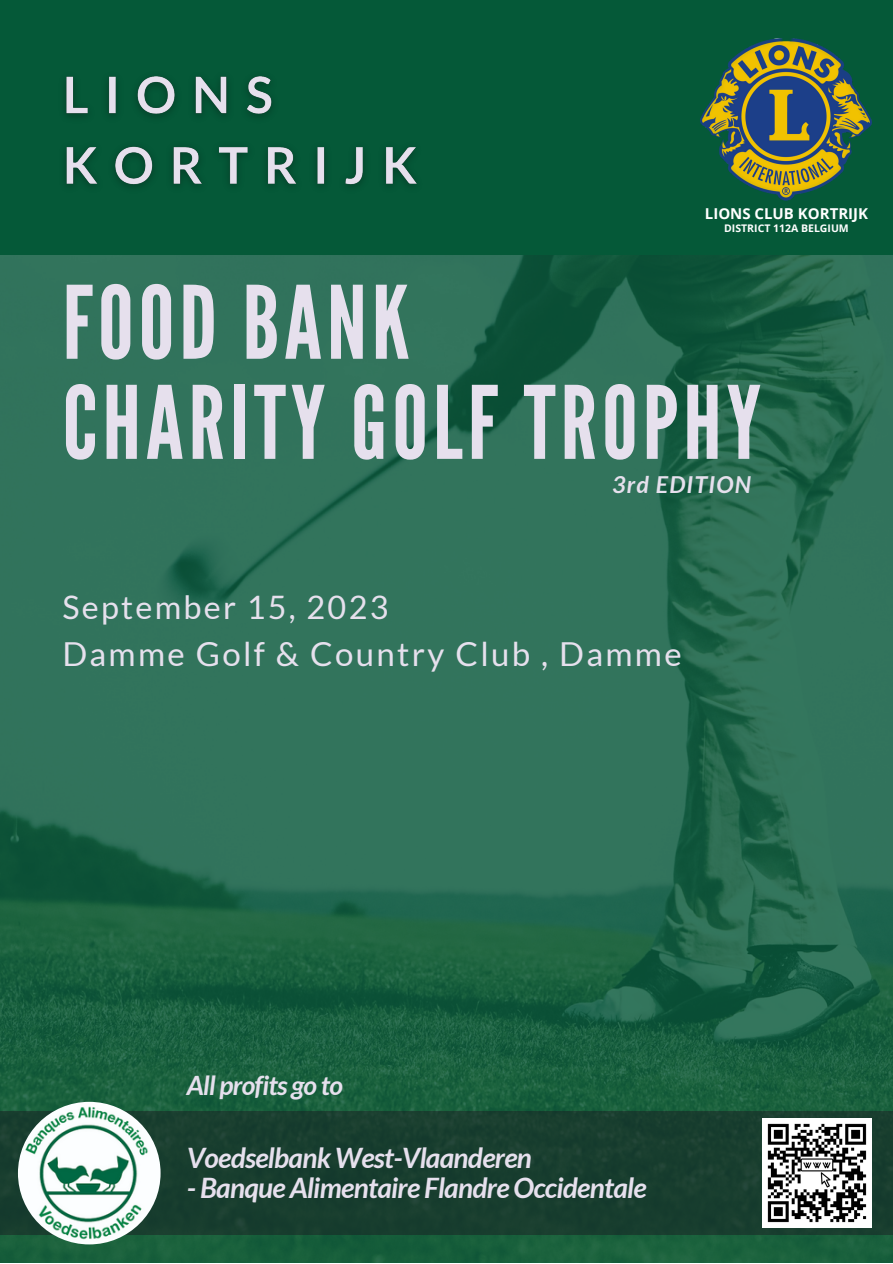
<style>
.page{position:relative;width:893px;height:1264px;background:#fff}
.page>*{position:absolute;margin:0;border:0;box-sizing:border-box;transform-origin:0 0}
.t1{font:100.8px "League Gothic";letter-spacing:.05em;color:#e6e0ed}
.t2{font:33px "Lato";letter-spacing:.07em;color:#e6e0ed}
.t3{font:32.4px "Lato";letter-spacing:.07em;color:#e6e0ed}
.t4{font:italic 700 28.05px "Lato";letter-spacing:-.025em;color:#e6e0ed}
.t5{font:italic 700 26.55px "Lato";letter-spacing:-.025em;color:#e6e0ed}
.t6{font:italic 700 23.4px "Lato";letter-spacing:.05em;color:#e6e0ed}
.t7{font:700 15px "Open Sans";color:#fff}
.t8{font:700 10.5px "Open Sans";color:#fff}
</style>
<div class="page">
<div style="left:0;top:0;width:892px;height:1262px;background:#055938"></div>
<img style="left:0;top:255px;width:892px;height:1007px">
<div style="left:0;top:1110px;width:892px;height:124px;background:#183d2e"></div>
<img style="left:18px;top:1101px;width:142px;height:143px;border-radius:50%">
<img style="left:762px;top:1118px;width:109px;height:109px">
<img style="left:700px;top:38px;width:171px;height:163px">
<img style="left:65px;top:76px;width:352px;height:111px">
<p class="t7" style="left:705px;top:203px;width:165px">LIONS CLUB KORTRIJK</p>
<p class="t8" style="left:724px;top:221px;width:126px">DISTRICT 112A BELGIUM</p>
<p class="t1" style="left:63px;top:264px;width:348px">FOOD BANK</p>
<p class="t1" style="left:63px;top:364px;width:700px">CHARITY GOLF TROPHY</p>
<p class="t6" style="left:612px;top:470px;width:140px">3rd EDITION</p>
<p class="t3" style="left:62px;top:587px;width:327px">September 15, 2023</p>
<p class="t2" style="left:62px;top:633px;width:620px">Damme Golf &amp; Country Club , Damme</p>
<p class="t5" style="left:187px;top:1068px;width:158px">All profits go to</p>
<p class="t4" style="left:187px;top:1139px;width:346px">Voedselbank West-Vlaanderen</p>
<p class="t4" style="left:187px;top:1170px;width:461px">- Banque Alimentaire Flandre Occidentale</p>
</div>
